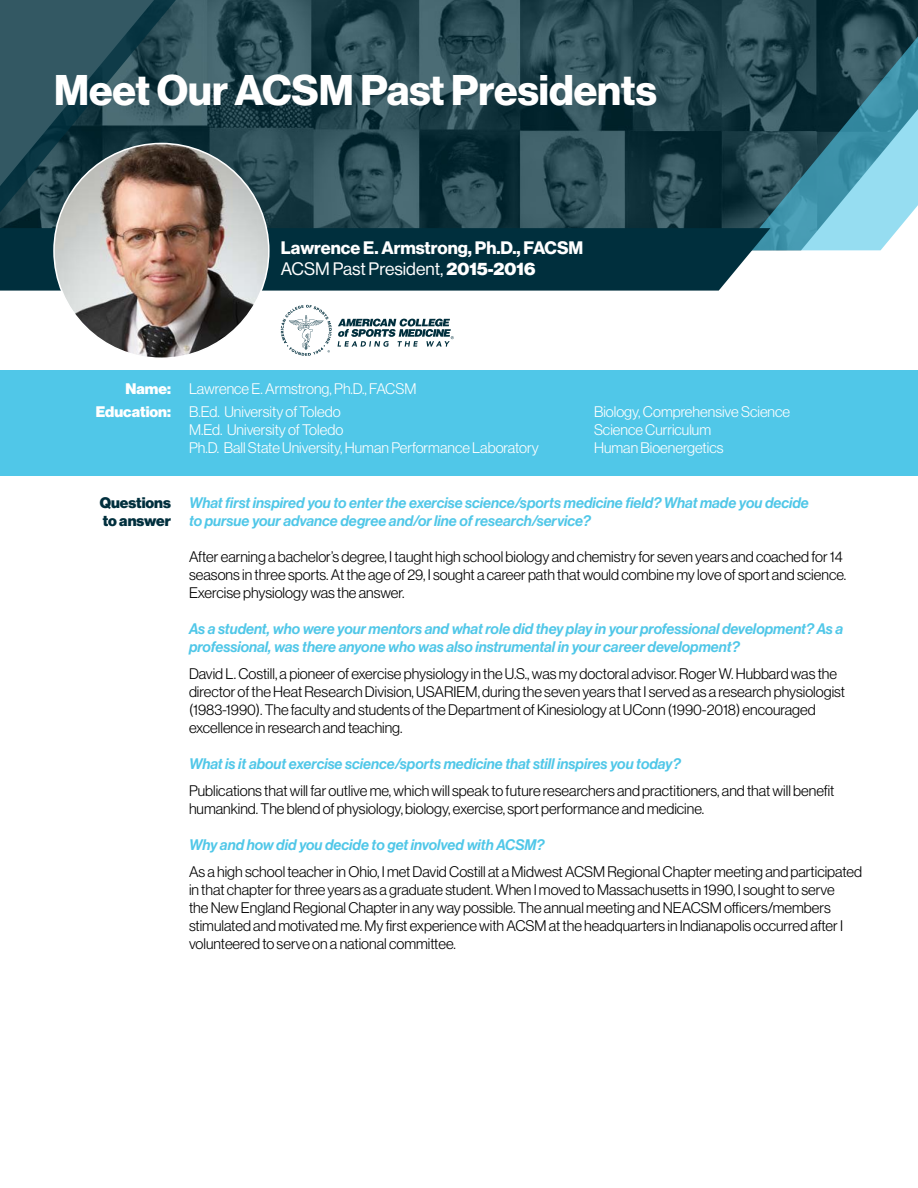
<style>
.page{position:relative;width:918px;height:1188px;background:#fff}
.page>*{position:absolute;margin:0;border:0;box-sizing:border-box;transform-origin:0 0}
.t1{font:42px "N Haas Grotesk DS Pro 75 Bd";color:#fff}
.t2{font:17.7px "N Haas Grotesk DS Pro 75 Bd";color:#fff}
.t3{font:17.7px "N Haas Grotesk DS Pro 55 Rg";color:#fff}
.t4{font:15px/18px "N Haas Grotesk DS Pro 45 Lt";color:#000}
.t5{font:15px/18px "N Haas Grotesk DS Pro 66 Md It";color:#50c7e8}
.t6{font:15px/22.5px "N Haas Grotesk DS Pro 45 Lt";color:#fff}
.s1{font-family:"N Haas Grotesk DS Pro 95 Blk"}
.s2{font-family:"N Haas Grotesk DS Pro 95 Blk";color:#002f3d}
</style>
<div class="page">
<div style="left:0;top:370px;width:918px;height:105px;background:#50c7e8"></div>
<img style="left:0;top:0;width:918px;height:228px">
<svg style="left:741px;top:37px;width:177px;height:213px;background:#457b89"></svg>
<div style="left:0;top:228px;width:770px;height:63px;background:#002f3d"></div>
<img style="left:54px;top:143px;width:215px;height:215px;border-radius:107px">
<svg style="left:0;top:0;width:176px;height:212px;background:#3a555c"></svg>
<svg style="left:338px;top:319px;width:116px;height:28px"></svg>
<svg style="left:281px;top:305px;width:51px;height:51px"></svg>
<h1 class="t1" style="left:54px;top:66px;width:605px">Meet Our ACSM Past Presidents</h1>
<p class="t2" style="left:281px;top:237px;width:304px">Lawrence E. Armstrong, Ph.D., FACSM</p>
<p class="t3" style="left:281px;top:259px;width:256px">ACSM Past President, <span class="s1">2015-2016</span></p>
<p class="t6" style="left:96px;top:378px;width:322px;text-indent:30px"><span class="s1">Name:</span> Lawrence E. Armstrong, Ph.D., FACSM<br><span class="s1">Education:</span> B.Ed. University of Toledo</p>
<p class="t6" style="left:594px;top:400px;width:198px">Biology, Comprehensive Science</p>
<p class="t6" style="left:189px;top:418px;width:156px">M.Ed. University of Toledo</p>
<p class="t6" style="left:594px;top:418px;width:119px">Science Curriculum</p>
<p class="t6" style="left:189px;top:436px;width:351px">Ph.D. Ball State University, Human Performance Laboratory</p>
<p class="t6" style="left:594px;top:436px;width:131px">Human Bioenergetics</p>
<p class="t5" style="left:100px;top:494px;width:711px"><span class="s2">Questions</span> What first inspired you to enter the exercise science/sports medicine field? What made you decide <span class="s2">to answer</span> to pursue your advance degree and/or line of research/service?</p>
<p class="t4" style="left:189px;top:548px;width:659px">After earning a bachelor’s degree, I taught high school biology and chemistry for seven years and coached for 14 seasons in three sports. At the age of 29, I sought a career path that would combine my love of sport and science.<br>Exercise physiology was the answer.</p>
<p class="t5" style="left:189px;top:620px;width:656px">As a student, who were your mentors and what role did they play in your professional development? As a professional, was there anyone who was also instrumental in your career development?</p>
<p class="t4" style="left:189px;top:665px;width:658px">David L. Costill, a pioneer of exercise physiology in the U.S., was my doctoral advisor. Roger W. Hubbard was the director of the Heat Research Division, USARIEM, during the seven years that I served as a research physiologist (1983-1990). The faculty and students of the Department of Kinesiology at UConn (1990-2018) encouraged excellence in research and teaching.</p>
<p class="t5" style="left:189px;top:755px;width:493px">What is it about exercise science/sports medicine that still inspires you today?</p>
<p class="t4" style="left:189px;top:782px;width:647px">Publications that will far outlive me, which will speak to future researchers and practitioners, and that will benefit humankind. The blend of physiology, biology, exercise, sport performance and medicine.</p>
<p class="t5" style="left:189px;top:836px;width:357px">Why and how did you decide to get involved with ACSM?</p>
<p class="t4" style="left:189px;top:863px;width:675px">As a high school teacher in Ohio, I met David Costill at a Midwest ACSM Regional Chapter meeting and participated in that chapter for three years as a graduate student. When I moved to Massachusetts in 1990, I sought to serve<br>the New England Regional Chapter in any way possible. The annual meeting and NEACSM officers/members stimulated and motivated me. My first experience with ACSM at the headquarters in Indianapolis occurred after I volunteered to serve on a national committee.</p>
</div>
